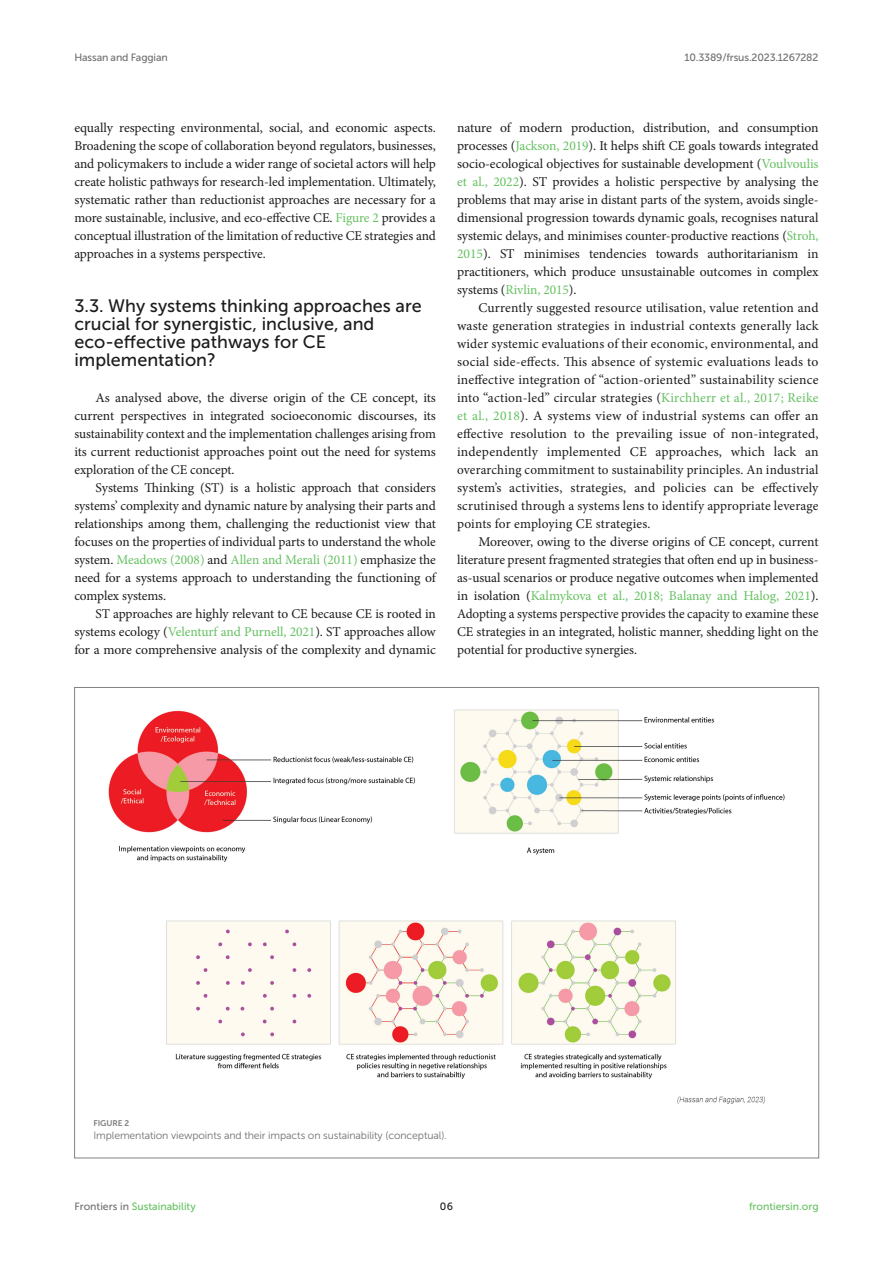
<style>
.page{position:relative;width:893px;height:1263px;background:#fff}
.page>*{position:absolute;margin:0;border:0;box-sizing:border-box;transform-origin:0 0}
.HEAD_2{font:18px/18px "Museo Sans 500";color:#1b1c1b}
.TEXT{font:13.5px/18px "Minion Pro";letter-spacing:-.005em;color:#1b1c1b;text-align:justify}
.TEXT_FLUSH{font:13.5px/18px "Minion Pro";letter-spacing:-.005em;color:#1b1c1b;text-align:justify}
.FIG_LEG{font:10.5px "Museo Sans 300";letter-spacing:-.01em;color:#706f70}
.t1{font:10.5px "Museo Sans 500";letter-spacing:-.015em;color:#706f70}
.t2{font:10.5px "Museo Sans 500";color:#65c161}
.t3{font:10.5px "Museo Sans 500";color:#1b1c1b}
.FIG_HD{font:8.25px "Museo Sans 700";letter-spacing:-.01em;color:#7e7f7f}
.s1{color:#65c161}
.s2{color:#706f70}
</style>
<div class="page">
<img style="left:108px;top:709px;width:677px;height:395px">
<p class="t1" style="left:74px;top:51px;width:95px">Hassan and Faggian</p>
<p class="t1" style="left:685px;top:51px;width:135px">10.3389/frsus.2023.1267282</p>
<p class="TEXT_FLUSH" style="left:74px;top:119px;width:363px">equally respecting environmental, social, and economic aspects.<br>Broadening the scope of collaboration beyond regulators, businesses, and policymakers to include a wider range of societal actors will help create holistic pathways for research-led implementation. Ultimately, systematic rather than reductionist approaches are necessary for a more sustainable, inclusive, and eco-effective CE. <span class="s1">Figure 2</span> provides a conceptual illustration of the limitation of reductive CE strategies and approaches in a systems perspective.</p>
<p class="HEAD_2" style="left:74px;top:297px;width:349px">3.3. Why systems thinking approaches are crucial for synergistic, inclusive, and eco-effective pathways for CE implementation?</p>
<p class="TEXT_FLUSH" style="left:74px;top:389px;width:363px;text-indent:21px">As analysed above, the diverse origin of the CE concept, its current perspectives in integrated socioeconomic discourses, its sustainability context and the implementation challenges arising from its current reductionist approaches point out the need for systems exploration of the CE concept.</p>
<p class="TEXT" style="left:74px;top:479px;width:363px;text-indent:21px">Systems Thinking (ST) is a holistic approach that considers systems’ complexity and dynamic nature by analysing their parts and relationships among them, challenging the reductionist view that focuses on the properties of individual parts to understand the whole system. <span class="s1">Meadows (2008)</span> and <span class="s1">Allen and Merali (2011)</span> emphasize the need for a systems approach to understanding the functioning of complex systems.</p>
<p class="TEXT" style="left:74px;top:605px;width:363px;text-indent:21px">ST approaches are highly relevant to CE because CE is rooted in systems ecology (<span class="s1">Velenturf and Purnell, 2021</span>). ST approaches allow for a more comprehensive analysis of the complexity and dynamic</p>
<p class="TEXT" style="left:457px;top:119px;width:363px">nature of modern production, distribution, and consumption processes (<span class="s1">Jackson, 2019</span>). It helps shift CE goals towards integrated socio-ecological objectives for sustainable development (<span class="s1">Voulvoulis et al., 2022</span>). ST provides a holistic perspective by analysing the problems that may arise in distant parts of the system, avoids single&shy;dimensional progression towards dynamic goals, recognises natural systemic delays, and minimises counter-productive reactions (<span class="s1">Stroh, 2015</span>). ST minimises tendencies towards authoritarianism in practitioners, which produce unsustainable outcomes in complex systems (<span class="s1">Rivlin, 2015</span>).</p>
<p class="TEXT" style="left:457px;top:299px;width:363px;text-indent:21px">Currently suggested resource utilisation, value retention and waste generation strategies in industrial contexts generally lack wider systemic evaluations of their economic, environmental, and social side-effects. This absence of systemic evaluations leads to ineffective integration of “action-oriented” sustainability science into “action-led” circular strategies (<span class="s1">Kirchherr et al., 2017; Reike et al., 2018</span>). A systems view of industrial systems can offer an effective resolution to the prevailing issue of non-integrated, independently implemented CE approaches, which lack an overarching commitment to sustainability principles. An industrial system’s activities, strategies, and policies can be effectively scrutinised through a systems lens to identify appropriate leverage points for employing CE strategies.</p>
<p class="TEXT" style="left:457px;top:533px;width:363px;text-indent:21px">Moreover, owing to the diverse origins of CE concept, current literature present fragmented strategies that often end up in business&shy;as-usual scenarios or produce negative outcomes when implemented in isolation (<span class="s1">Kalmykova et al., 2018; Balanay and Halog, 2021</span>).<br>Adopting a systems perspective provides the capacity to examine these CE strategies in an integrated, holistic manner, shedding light on the potential for productive synergies.</p>
<p class="FIG_HD" style="left:94px;top:1118px;width:37px">FIGURE 2</p>
<p class="FIG_LEG" style="left:94px;top:1130px;width:355px">Implementation viewpoints and their impacts on sustainability (conceptual).</p>
<p class="t2" style="left:74px;top:1200px;width:123px"><span class="s2">Frontiers in</span> Sustainability</p>
<p class="t3" style="left:440px;top:1200px;width:15px">06</p>
<p class="t2" style="left:749px;top:1200px;width:71px">frontiersin.org</p>
</div>
